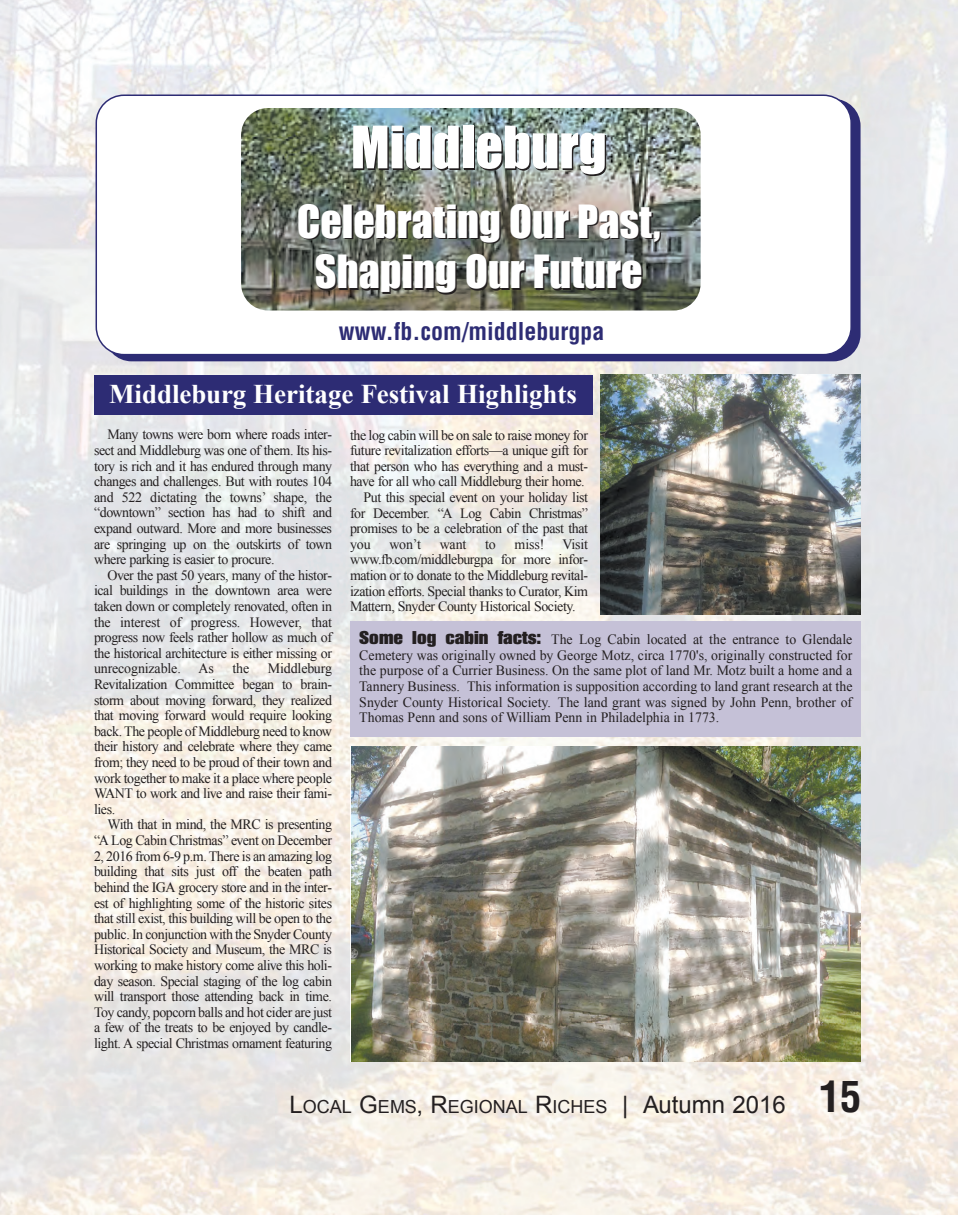
<style>
.page{position:relative;width:958px;height:1215px;background:#fff}
.page>*{position:absolute;margin:0;border:0;box-sizing:border-box;transform-origin:0 0}
.t1{font:54px "Impact";color:#fff}
.t2{font:42px/50.4px "Impact";color:#fff;text-align:center}
.t3{font:700 27px "Times New Roman";color:#fff}
.t4{font:700 condensed 24px "Helvetica";color:#2d2c74}
.t5{font:18px "Arial";color:#231f20}
.t6{font:14.25px/15.6px "Times New Roman";letter-spacing:-.03em;color:#231f20;text-align:justify}
.s1{font-family:"Heroic";font-size:18px}
.s2{font-size:24px}
.s3{font-family:"Helvetica";font-weight:700;font-stretch:condensed;font-size:42px}
</style>
<div class="page">
<img style="left:0;top:0;width:957px;height:1215px">
<div style="left:105px;top:99px;width:756px;height:262px;background:#2d2c74;border-radius:27px"></div>
<div style="left:96px;top:94px;width:756px;height:261px;background:#fff"></div>
<div style="left:94px;top:375px;width:498px;height:40px;background:#2d2c74"></div>
<img style="left:241px;top:108px;width:460px;height:202px;border-radius:27px">
<img style="left:600px;top:375px;width:261px;height:239px">
<img style="left:351px;top:746px;width:510px;height:316px">
<div style="left:351px;top:622px;width:510px;height:115px;background:#c5c1d7"></div>
<h1 class="t1" style="left:351px;top:105px;width:257px">Middleburg</h1>
<h2 class="t2" style="left:297px;top:195px;width:365px">Celebrating Our Past,<br>Shaping Our Future</h2>
<h3 class="t4" style="left:339px;top:322px;width:267px">www.fb.com/middleburgpa</h3>
<h3 class="t3" style="left:109px;top:375px;width:469px">Middleburg Heritage Festival Highlights</h3>
<p class="t6" style="left:94px;top:427px;width:240px;text-indent:14px">Many towns were born where roads inter&shy;sect and Middleburg was one of them. Its his&shy;tory is rich and it has endured through many changes and challenges. But with routes 104 and 522 dictating the towns’ shape, the “downtown” section has had to shift and expand outward. More and more businesses are springing up on the outskirts of town where parking is easier to procure.</p>
<p class="t6" style="left:94px;top:567px;width:240px;text-indent:14px">Over the past 50 years, many of the histor&shy;ical buildings in the downtown area were taken down or completely renovated, often in the interest of progress. However, that progress now feels rather hollow as much of the historical architecture is either missing or unrecognizable. As</p>
<p class="t6" style="left:94px;top:661px;width:240px;text-indent:174px">Middleburg Revitalization Committee began to brain&shy;storm about moving forward, they realized that moving forward would require looking back. The people of Middleburg need to know their history and celebrate where they came from; they need to be proud of their town and work together to make it a place where people WANT to work and live and raise their fami&shy;lies.</p>
<p class="t6" style="left:94px;top:817px;width:240px;text-indent:14px">With that in mind, the MRC is presenting “A Log Cabin Christmas” event on December 2, 2016 from 6-9 p.m. There is an amazing log building that sits just off the beaten path behind the IGA grocery store and in the inter&shy;est of highlighting some of the historic sites that still exist, this building will be open to the public. In conjunction with the Snyder County Historical Society and Museum, the MRC is working to make history come alive this holi&shy;day season. Special staging of the log cabin will transport those attending back in time.<br>Toy candy, popcorn balls and hot cider are just a few of the treats to be enjoyed by candle&shy;light. A special Christmas ornament featuring</p>
<p class="t6" style="left:233px;top:661px;width:18px">the</p>
<p class="t6" style="left:350px;top:427px;width:240px">the log cabin will be on sale to raise money for</p>
<p class="t6" style="left:350px;top:442px;width:240px">future revitalization efforts—a unique gift for</p>
<p class="t6" style="left:350px;top:458px;width:240px">that person who has everything and a must-</p>
<p class="t6" style="left:350px;top:474px;width:236px">have for all who call Middleburg their home.</p>
<p class="t6" style="left:364px;top:489px;width:226px">Put this special event on your holiday list</p>
<p class="t6" style="left:350px;top:505px;width:240px">for December. “A Log Cabin Christmas”</p>
<p class="t6" style="left:350px;top:520px;width:240px">promises to be a celebration of the past that</p>
<p class="t6" style="left:350px;top:536px;width:22px">you</p>
<p class="t6" style="left:389px;top:536px;width:33px">won’t</p>
<p class="t6" style="left:440px;top:536px;width:28px">want</p>
<p class="t6" style="left:485px;top:536px;width:12px">to</p>
<p class="t6" style="left:515px;top:536px;width:31px">miss!</p>
<p class="t6" style="left:350px;top:536px;width:240px;text-indent:212px">Visit www.fb.com/middleburgpa for more infor&shy;mation or to donate to the Middleburg revital&shy;ization efforts. Special thanks to Curator, Kim Mattern, Snyder County Historical Society.</p>
<p class="t6" style="left:359px;top:631px;width:495px"><span class="s1">Some log cabin facts:</span> The Log Cabin located at the entrance to Glendale Cemetery was originally owned by George Motz, circa 1770's, originally constructed for the purpose of a Currier Business. On the same plot of land Mr. Motz built a home and a Tannery Business. This information is supposition according to land grant research at the Snyder County Historical Society. The land grant was signed by John Penn, brother of Thomas Penn and sons of William Penn in Philadelphia in 1773.</p>
<p class="t5" style="left:290px;top:1095px;width:573px"><span class="s2">L</span>OCAL <span class="s2">G</span>EMS<span class="s2">, R</span>EGIONAL <span class="s2">R</span>ICHES <span class="s2">| Autumn 2016</span> <span class="s3">15</span></p>
</div>
